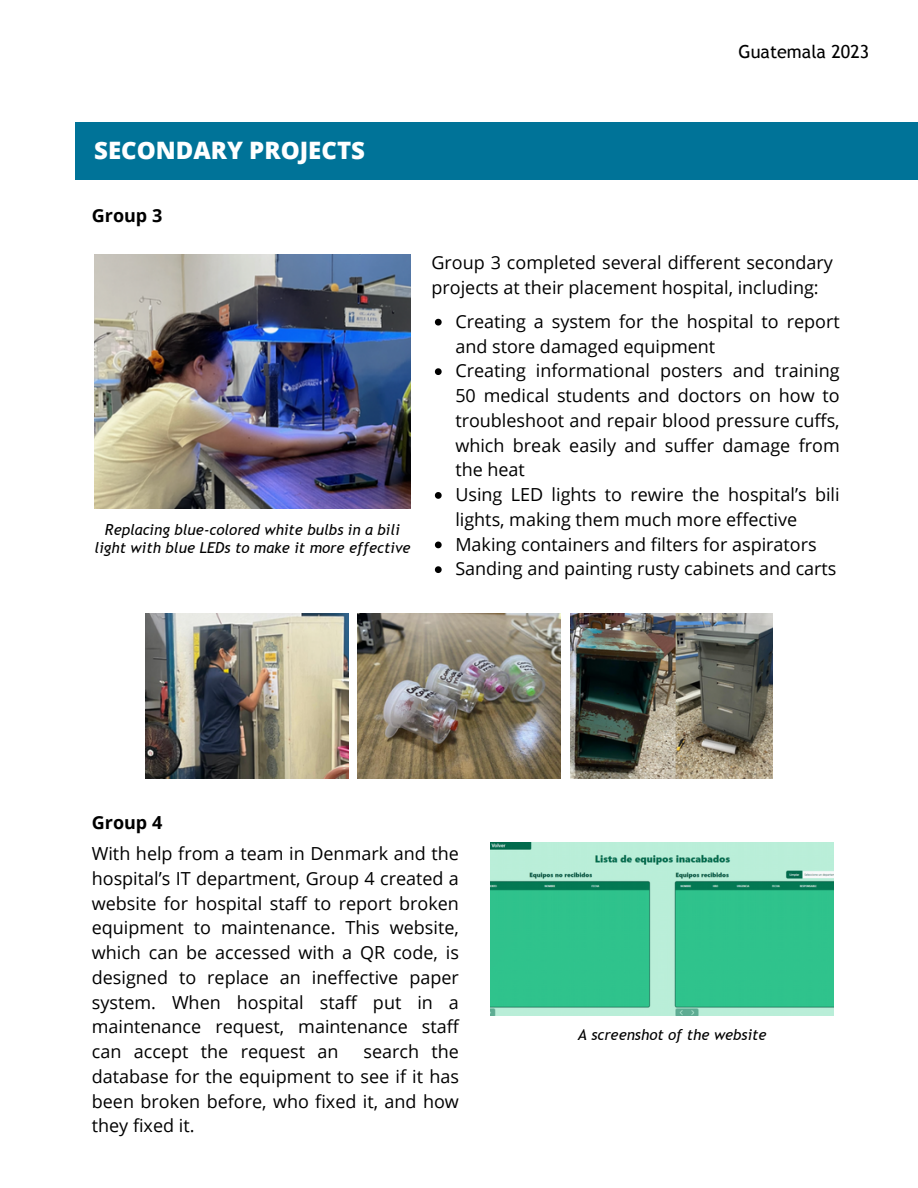
<style>
.page{position:relative;width:918px;height:1188px;background:#fff}
.page>*{position:absolute;margin:0;border:0;box-sizing:border-box;transform-origin:0 0}
.t1{font:800 30px "Open Sans";color:#fff}
.t2{font:800 24px "Open Sans";color:#fff}
.t3{font:18px/24.8px "Open Sans";color:#000}
.t4{font:18px "Trebuchet MS";color:#000}
.t5{font:700 18px "Open Sans";color:#000}
.t6{font:italic 15px/18px "Trebuchet MS";color:#000;text-align:center}
</style>
<div class="page">
<div style="left:76px;top:122px;width:842px;height:57px;background:#007398"></div>
<img style="left:94px;top:254px;width:316px;height:255px">
<img style="left:146px;top:614px;width:202px;height:164px">
<img style="left:358px;top:614px;width:202px;height:164px">
<img style="left:570px;top:614px;width:203px;height:164px">
<img style="left:490px;top:843px;width:343px;height:172px">
<svg style="left:435px;top:319px;width:7px;height:7px"></svg>
<svg style="left:435px;top:368px;width:7px;height:7px"></svg>
<svg style="left:435px;top:492px;width:7px;height:7px"></svg>
<svg style="left:435px;top:542px;width:7px;height:6px"></svg>
<svg style="left:435px;top:566px;width:7px;height:7px"></svg>
<p class="t4" style="left:739px;top:41px;width:132px">Guatemala 2023</p>
<p class="t2" style="left:94px;top:133px;width:272px">SECONDARY PROJECTS</p>
<p class="t1" style="left:77px;top:141px;width:169px">EWH STAFF</p>
<p class="t5" style="left:92px;top:203px;width:72px">Group 3</p>
<p class="t6" style="left:95px;top:520px;width:317px">Replacing blue-colored white bulbs in a bili light with blue LEDs to make it more effective</p>
<p class="t3" style="left:432px;top:250px;width:403px">Group 3 completed several different secondary projects at their placement hospital, including:</p>
<p class="t3" style="left:455px;top:308px;width:386px">Creating a system for the hospital to report and store damaged equipment</p>
<p class="t3" style="left:455px;top:358px;width:386px;text-align:justify">Creating informational posters and training 50 medical students and doctors on how to troubleshoot and repair blood pressure cuffs, which break easily and suffer damage from the heat</p>
<p class="t3" style="left:455px;top:482px;width:386px">Using LED lights to rewire the hospital’s bili lights, making them much more effective</p>
<p class="t3" style="left:455px;top:531px;width:363px">Making containers and filters for aspirators</p>
<p class="t3" style="left:455px;top:556px;width:383px">Sanding and painting rusty cabinets and carts</p>
<p class="t5" style="left:92px;top:810px;width:72px">Group 4</p>
<p class="t3" style="left:92px;top:841px;width:369px;text-align:justify">With help from a team in Denmark and the hospital’s IT department, Group 4 created a website for hospital staff to report broken equipment to maintenance. This website, which can be accessed with a QR code, is designed to replace an ineffective paper system. When hospital staff put in a maintenance request, maintenance staff can accept the request an</p>
<p class="t3" style="left:92px;top:1039px;width:369px;text-align:justify;text-indent:272px">search the database for the equipment to see if it has been broken before, who fixed it, and how they fixed it.</p>
<p class="t6" style="left:578px;top:1025px;width:190px">A screenshot of the website</p>
</div>
